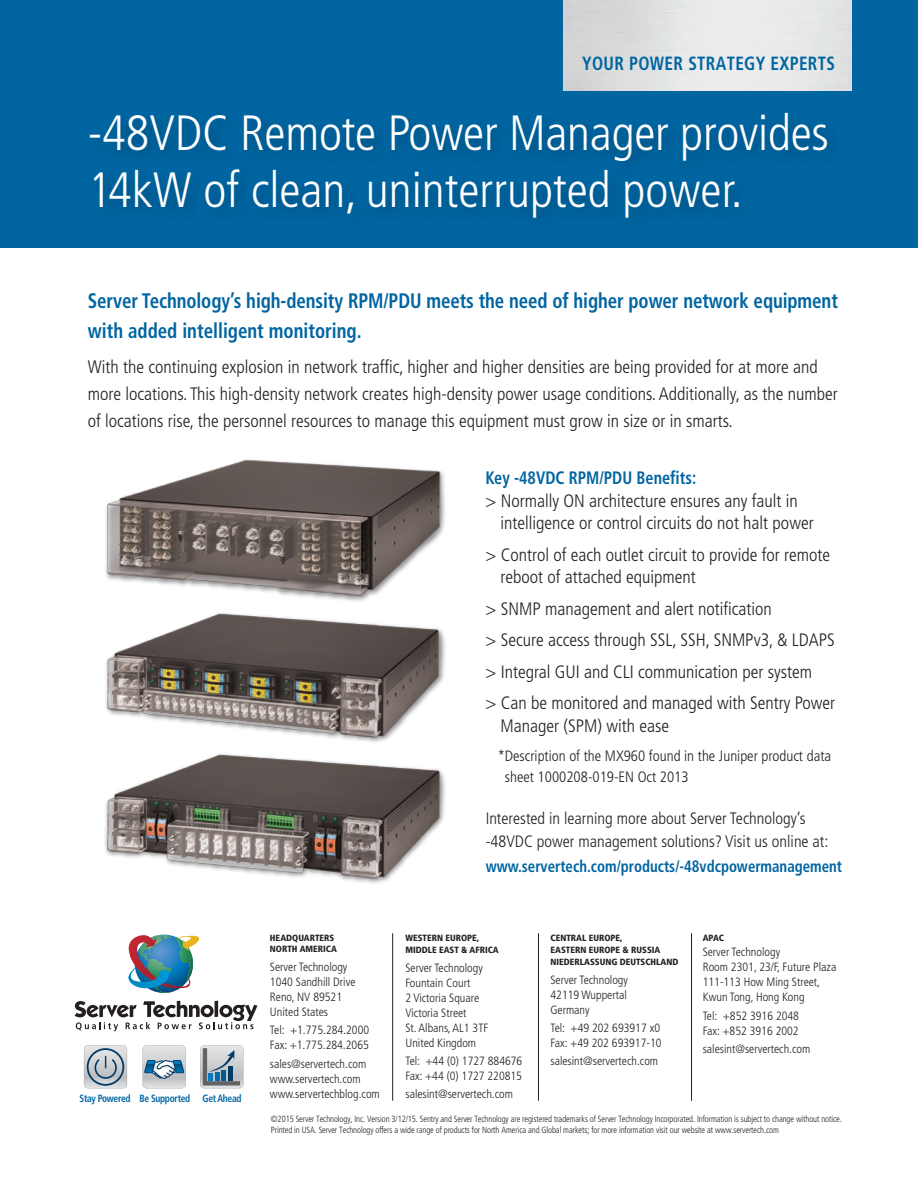
<style>
.page{position:relative;width:918px;height:1188px;background:#fff}
.page>*{position:absolute;margin:0;border:0;box-sizing:border-box;transform-origin:0 0}
.t1{font:300 condensed 49.5px/57px "Frutiger";letter-spacing:-.005em;color:#fff}
.t2{font:700 condensed 21px/30px "Frutiger";letter-spacing:-.005em;color:#0065a1;scale:.9 1}
.t3{font:700 condensed 19.2px "Frutiger";letter-spacing:.02em;color:#0065a1;scale:.9 1}
.t4{font:300 condensed 18px/31.5px "Frutiger";color:#231f20}
.t5{font:700 condensed 18px "Frutiger";color:#0065a1;scale:.9 1}
.t6{font:300 condensed 16.5px/22.5px "Frutiger";color:#231f20}
.t7{font:700 condensed 16.5px "Frutiger";color:#0065a1;scale:.9 1}
.t8{font:300 condensed 15px/21px "Frutiger";color:#231f20}
.t9{font:300 condensed 12px/15px "Frutiger";color:#231f20}
.t10{font:700 condensed 10.5px "Frutiger";letter-spacing:-.03em;color:#0066a2;scale:.9 1}
.t11{font:300 condensed 9px/10.8px "Frutiger";letter-spacing:-.01em;color:#231f20;scale:.95 1}
.t12{font:900 condensed 9px/12px "Frutiger";color:#231f20}
</style>
<div class="page">
<div style="left:0;top:0;width:918px;height:247px;background:#0065a1"></div>
<img style="left:564px;top:0;width:288px;height:90px">
<img style="left:106px;top:613px;width:339px;height:129px">
<img style="left:105px;top:754px;width:340px;height:129px">
<img style="left:106px;top:459px;width:337px;height:139px">
<hr style="left:691px;top:933px;width:1px;height:168px;background:#231f20">
<hr style="left:538px;top:933px;width:1px;height:168px;background:#231f20">
<hr style="left:392px;top:933px;width:1px;height:168px;background:#231f20">
<svg style="left:75px;top:1001px;width:183px;height:30px"></svg>
<img style="left:128px;top:934px;width:72px;height:59px">
<svg style="left:200px;top:1045px;width:43px;height:43px;background:#9fadb7"></svg>
<svg style="left:143px;top:1045px;width:43px;height:43px;background:#b1c0cb"></svg>
<svg style="left:84px;top:1045px;width:43px;height:43px;background:#aeb9c2"></svg>
<p class="t3" style="left:582px;top:52px;width:283px">YOUR POWER STRATEGY EXPERTS</p>
<h1 class="t1" style="left:88px;top:105px;width:743px">-48VDC Remote Power Manager provides<br>14kW of clean, uninterrupted power.</h1>
<p class="t2" style="left:88px;top:286px;width:835px">Server Technology’s high-density RPM/PDU meets the need of higher power network equipment with added intelligent monitoring.</p>
<p class="t4" style="left:88px;top:354px;width:751px;line-height:27px">With the continuing explosion in network traffic, higher and higher densities are being provided for at more and more locations. This high-density network creates high-density power usage conditions. Additionally, as the number of locations rise, the personnel resources to manage this equipment must grow in size or in smarts.</p>
<p class="t5" style="left:486px;top:467px;width:236px">Key -48VDC RPM/PDU Benefits:</p>
<p class="t4" style="left:501px;top:489px;width:315px;line-height:22.5px;text-indent:-15px">&gt; Normally ON architecture ensures any fault in intelligence or control circuits do not halt power</p>
<p class="t4" style="left:501px;top:543px;width:331px;line-height:22.5px;text-indent:-15px">&gt; Control of each outlet circuit to provide for remote reboot of attached equipment</p>
<p class="t4" style="left:486px;top:593px;width:351px">&gt; SNMP management and alert notification<br>&gt; Secure access through SSL, SSH, SNMPv3, &amp; LDAPS &gt; Integral GUI and CLI communication per system<br>&gt; Can be monitored and managed with Sentry Power</p>
<p class="t4" style="left:501px;top:710px;width:170px">Manager (SPM) with ease</p>
<p class="t10" style="left:80px;top:1092px;width:181px">Stay Powered Be Supported Get Ahead</p>
<p class="t12" style="left:270px;top:933px;width:68px;line-height:10.8px">HEADQUARTERS<br>NORTH AMERICA</p>
<p class="t9" style="left:270px;top:960px;width:87px">Server Technology<br>1040 Sandhill Drive<br>Reno, NV 89521<br>United States</p>
<p class="t9" style="left:270px;top:1023px;width:101px">Tel: +1.775.284.2000<br>Fax: +1.775.284.2065</p>
<p class="t9" style="left:270px;top:1056px;width:111px">sales@servertech.com www.servertech.com www.servertechblog.com</p>
<p class="t8" style="left:505px;top:746px;width:328px;text-indent:-7px">*Description of the MX960 found in the Juniper product data sheet 1000208-019-EN Oct 2013</p>
<p class="t6" style="left:486px;top:807px;width:344px">Interested in learning more about Server Technology’s -48VDC power management solutions? Visit us online at:</p>
<p class="t7" style="left:486px;top:857px;width:398px">www.servertech.com/products/-48vdcpowermanagement</p>
<p class="t12" style="left:405px;top:932px;width:95px">WESTERN EUROPE,<br>MIDDLE EAST &amp; AFRICA</p>
<p class="t9" style="left:405px;top:960px;width:84px">Server Technology<br>Fountain Court<br>2 Victoria Square<br>Victoria Street<br>St. Albans, AL1 3TF<br>United Kingdom</p>
<p class="t9" style="left:405px;top:1053px;width:118px">Tel: +44 (0) 1727 884676<br>Fax: +44 (0) 1727 220815</p>
<p class="t9" style="left:405px;top:1087px;width:109px">salesint@servertech.com</p>
<p class="t12" style="left:551px;top:932px;width:129px">CENTRAL EUROPE,<br>EASTERN EUROPE &amp; RUSSIA<br>NIEDERLASSUNG DEUTSCHLAND</p>
<p class="t9" style="left:551px;top:972px;width:79px;text-align:justify">Server Technology 42119 Wuppertal Germany</p>
<p class="t9" style="left:551px;top:1020px;width:113px">Tel: +49 202 693917 x0<br>Fax: +49 202 693917-10</p>
<p class="t9" style="left:551px;top:1054px;width:109px">salesint@servertech.com</p>
<p class="t12" style="left:703px;top:932px;width:23px">APAC</p>
<p class="t9" style="left:703px;top:945px;width:135px">Server Technology<br>Room 2301, 23/F, Future Plaza<br>111-113 How Ming Street,<br>Kwun Tong, Hong Kong</p>
<p class="t9" style="left:703px;top:1008px;width:98px">Tel: +852 3916 2048<br>Fax: +852 3916 2002</p>
<p class="t9" style="left:703px;top:1041px;width:109px">salesint@servertech.com</p>
<p class="t11" style="left:271px;top:1114px;width:602px">©2015 Server Technology, Inc. Version 3/12/15. Sentry and Server Technology are registered trademarks of Server Technology Incorporated. Information is subject to change without notice.<br>Printed in USA. Server Technology offers a wide range of products for North America and Global markets; for more information visit our website at www.servertech.com</p>
</div>
